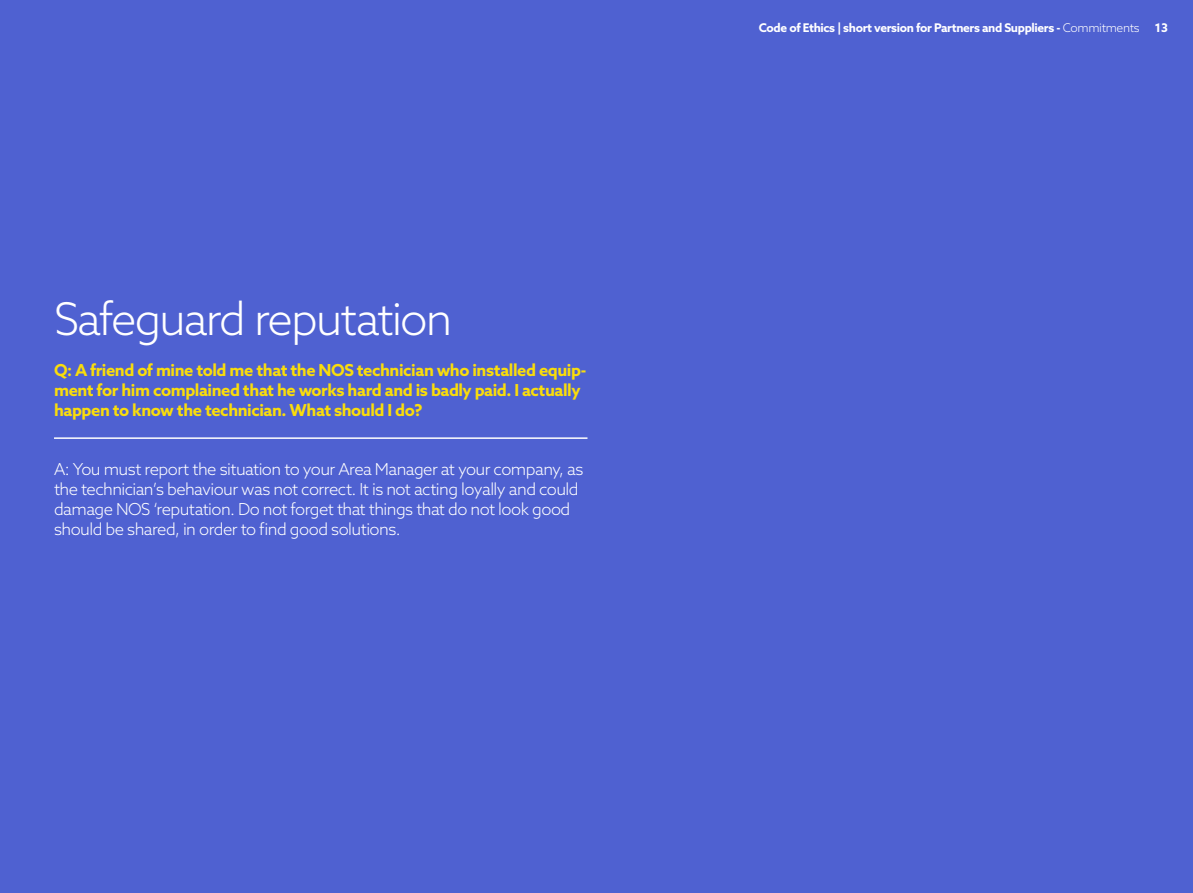
<style>
.page{position:relative;width:1193px;height:893px;background:#fff}
.page>*{position:absolute;margin:0;border:0;box-sizing:border-box;transform-origin:0 0}
.t1{font:300 45px "Azo Sans";letter-spacing:-.045em;color:#fff}
.t2{font:300 16.5px/19.8px "Azo Sans";letter-spacing:-.035em;color:#fff}
.t3{font:700 16.5px/19.8px "Azo Sans";letter-spacing:-.025em;color:#fadd0b}
.t4{font:700 12px "Azo Sans";letter-spacing:-.03em;color:#fff}
.s1{font-weight:300}
</style>
<div class="page">
<div style="left:0;top:0;width:1192px;height:892px;background:#4f61d1"></div>
<hr style="left:54px;top:437px;width:533px;height:2px;background:#fff">
<h1 class="t1" style="left:54px;top:290px;width:400px">Safeguard reputation</h1>
<p class="t3" style="left:54px;top:360px;width:534px">Q: A friend of mine told me that the NOS technician who installed equip&shy;ment for him complained that he works hard and is badly paid. I actually happen to know the technician. What should I do?</p>
<p class="t2" style="left:54px;top:459px;width:531px">A: You must report the situation to your Area Manager at your company, as the technician’s behaviour was not correct. It is not acting loyally and could damage NOS ‘reputation. Do not forget that things that do not look good should be shared, in order to find good solutions.</p>
<p class="t4" style="left:758px;top:20px;width:382px">Code of Ethics | short version for Partners and Suppliers - <span class="s1">Commitments</span></p>
<p class="t4" style="left:1154px;top:20px;width:15px">13</p>
</div>
